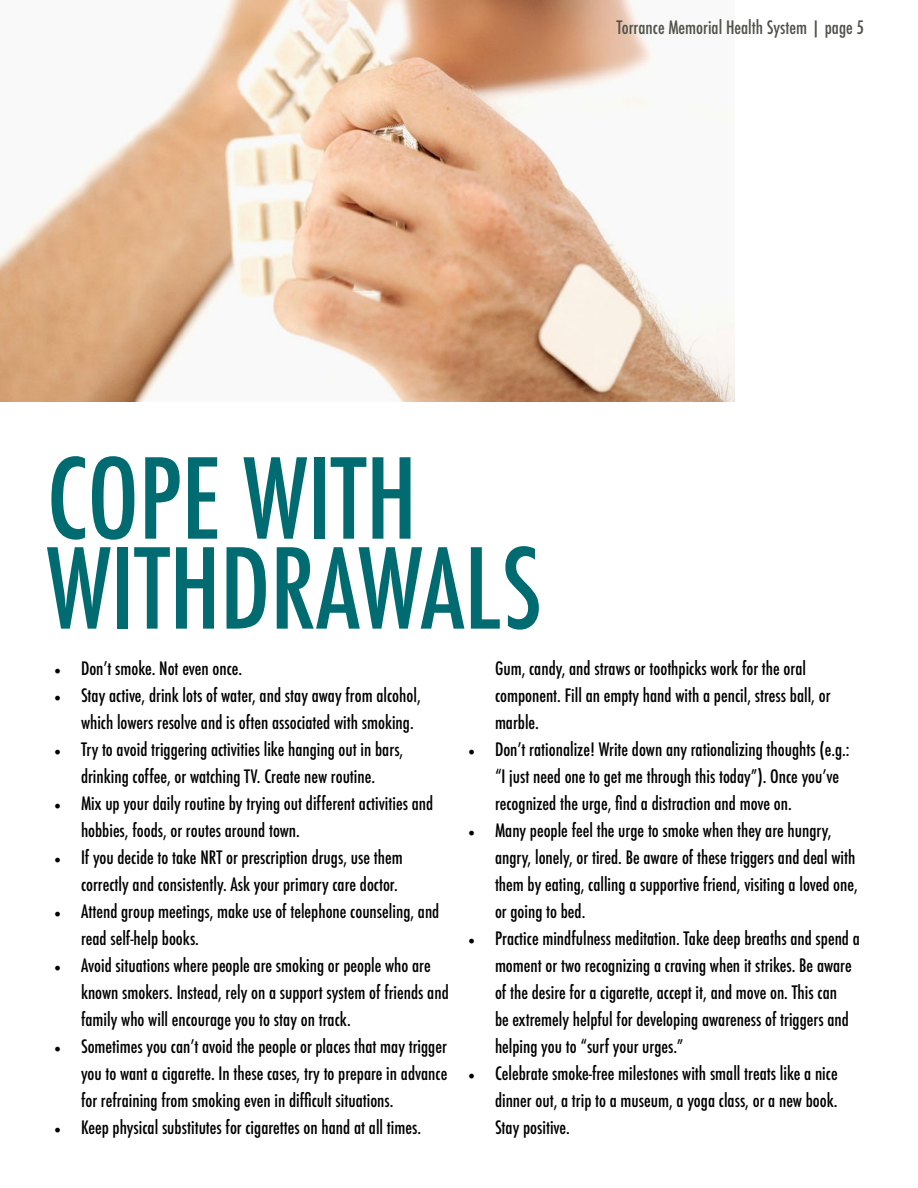
<style>
.page{position:relative;width:918px;height:1188px;background:#fff}
.page>*{position:absolute;margin:0;border:0;box-sizing:border-box;transform-origin:0 0}
.t1{font:500 condensed 108px/90px "Futura";color:#006b71}
.t2{font:500 condensed 18px/27px "Futura";color:#000}
.t3{font:500 condensed 18px "Futura";color:#51534a}
.s1{font-family:"Minion Pro";font-weight:400;font-stretch:normal}
</style>
<div class="page">
<img style="left:0;top:0;width:735px;height:401px">
<p class="t3" style="left:616px;top:16px;width:249px">Torrance Memorial Health System | page 5</p>
<h1 class="t1" style="left:47px;top:454px;width:497px">COPE WITH<br>WITHDRAWALS</h1>
<p class="t2" style="left:54px;top:655px;width:190px"><span class="s1">•</span> Don’t smoke. Not even once.</p>
<p class="t2" style="left:81px;top:682px;width:341px;text-indent:-27px"><span class="s1">•</span> Stay active, drink lots of water, and stay away from alcohol, which lowers resolve and is often associated with smoking.</p>
<p class="t2" style="left:54px;top:736px;width:351px;text-align:center"><span class="s1">•</span> Try to avoid triggering activities like hanging out in bars, drinking coffee, or watching TV. Create new routine.</p>
<p class="t2" style="left:81px;top:790px;width:354px;text-indent:-27px"><span class="s1">•</span> Mix up your daily routine by trying out different activities and hobbies, foods, or routes around town.</p>
<p class="t2" style="left:54px;top:844px;width:350px;text-align:right"><span class="s1">•</span> If you decide to take NRT or prescription drugs, use them correctly and consistently. Ask your primary care doctor.</p>
<p class="t2" style="left:81px;top:898px;width:360px;text-indent:-27px"><span class="s1">•</span> Attend group meetings, make use of telephone counseling, and read self-help books.</p>
<p class="t2" style="left:81px;top:952px;width:369px;text-indent:-27px"><span class="s1">•</span> Avoid situations where people are smoking or people who are known smokers. Instead, rely on a support system of friends and family who will encourage you to stay on track.</p>
<p class="t2" style="left:81px;top:1033px;width:368px;text-align:justify;text-indent:-27px"><span class="s1">•</span> Sometimes you can’t avoid the people or places that may trigger you to want a cigarette. In these cases, try to prepare in advance for refraining from smoking even in difficult situations.</p>
<p class="t2" style="left:54px;top:1114px;width:369px"><span class="s1">•</span> Keep physical substitutes for cigarettes on hand at all times.</p>
<p class="t2" style="left:495px;top:655px;width:337px">Gum, candy, and straws or toothpicks work for the oral component. Fill an empty hand with a pencil, stress ball, or marble.</p>
<p class="t2" style="left:495px;top:736px;width:356px;text-indent:-27px"><span class="s1">•</span> Don’t rationalize! Write down any rationalizing thoughts (e.g.: “I just need one to get me through this today”). Once you’ve recognized the urge, find a distraction and move on.</p>
<p class="t2" style="left:495px;top:817px;width:364px;text-indent:-27px"><span class="s1">•</span> Many people feel the urge to smoke when they are hungry, angry, lonely, or tired. Be aware of these triggers and deal with them by eating, calling a supportive friend, visiting a loved one, or going to bed.</p>
<p class="t2" style="left:495px;top:925px;width:366px;text-indent:-27px"><span class="s1">•</span> Practice mindfulness meditation. Take deep breaths and spend a moment or two recognizing a craving when it strikes. Be aware of the desire for a cigarette, accept it, and move on. This can<br>be extremely helpful for developing awareness of triggers and helping you to “surf your urges.”</p>
<p class="t2" style="left:495px;top:1060px;width:344px;text-align:justify;text-indent:-27px"><span class="s1">•</span> Celebrate smoke-free milestones with small treats like a nice dinner out, a trip to a museum, a yoga class, or a new book.<br>Stay positive.</p>
</div>
